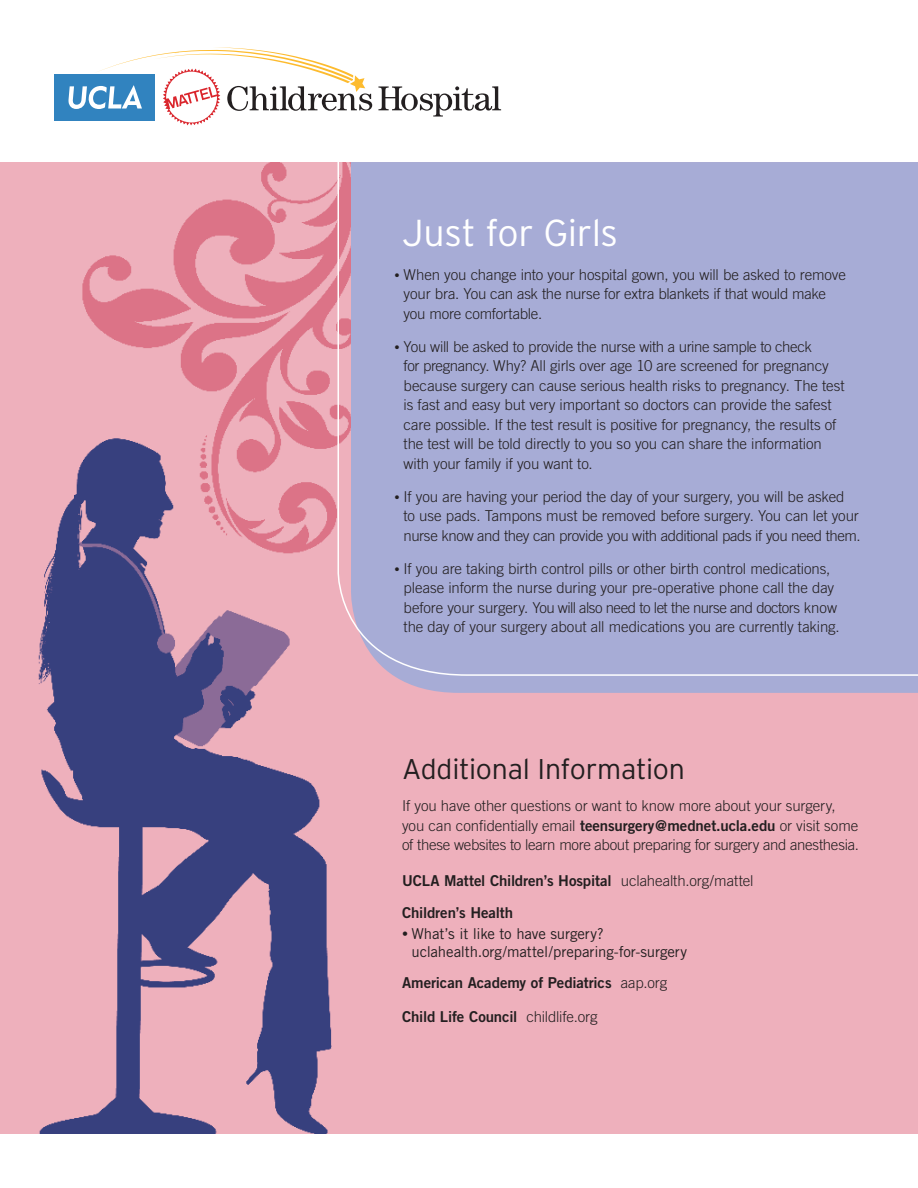
<style>
.page{position:relative;width:918px;height:1188px;background:#fff}
.page>*{position:absolute;margin:0;border:0;box-sizing:border-box;transform-origin:0 0}
.t1{font:300 37.5px "Interstate";letter-spacing:-.01em;color:#fff}
.t2{font:300 28.5px "Interstate";letter-spacing:-.01em;color:#231f20}
.t3{font:300 15px/19.5px "Trade Gothic";letter-spacing:-.01em;color:#231f20}
.t4{font:15px "Trade Gothic Bold Two";letter-spacing:-.01em;color:#231f20}
.t5{font:15px/18px "Trade Gothic";letter-spacing:-.01em;color:#231f20}
.s1{font-size:10.5px}
.s2{font-family:"Trade Gothic Bold Two";font-weight:400}
.s3{font-family:"Trade Gothic";font-weight:300}
.s4{font-weight:300;font-size:12px}
</style>
<div class="page">
<div style="left:0;top:162px;width:918px;height:972px;background:#eeb0bc"></div>
<img style="left:82px;top:162px;width:255px;height:370px">
<div style="left:396px;top:677px;width:522px;height:16px;background:#a7acd6"></div>
<svg style="left:337px;top:109px;width:581px;height:568px;background:#b0b3d9"></svg>
<img style="left:38px;top:433px;width:293px;height:701px">
<div style="left:54px;top:74px;width:101px;height:47px;background:#3183bf"></div>
<svg style="left:378px;top:86px;width:123px;height:31px"></svg>
<svg style="left:68px;top:47px;width:304px;height:78px"></svg>
<p class="t1" style="left:402px;top:212px;width:218px">Just for Girls</p>
<p class="t3" style="left:404px;top:265px;width:444px;text-indent:-9px"><span class="s1">•</span> When you change into your hospital gown, you will be asked to remove your bra. You can ask the nurse for extra blankets if that would make you more comfortable.</p>
<p class="t3" style="left:404px;top:337px;width:443px;text-indent:-9px"><span class="s1">•</span> You will be asked to provide the nurse with a urine sample to check<br>for pregnancy. Why? All girls over age 10 are screened for pregnancy because surgery can cause serious health risks to pregnancy. The test is fast and easy but very important so doctors can provide the safest care possible. If the test result is positive for pregnancy, the results of the test will be told directly to you so you can share the information with your family if you want to.</p>
<p class="t3" style="left:404px;top:487px;width:458px;text-indent:-9px"><span class="s1">•</span> If you are having your period the day of your surgery, you will be asked<br>to use pads. Tampons must be removed before surgery. You can let your nurse know and they can provide you with additional pads if you need them.</p>
<p class="t3" style="left:404px;top:559px;width:438px;text-indent:-9px"><span class="s1">•</span> If you are taking birth control pills or other birth control medications, please inform the nurse during your pre-operative phone call the day before your surgery. You will also need to let the nurse and doctors know the day of your surgery about all medications you are currently taking.</p>
<p class="t2" style="left:402px;top:753px;width:285px">Additional Information</p>
<p class="t3" style="left:402px;top:796px;width:458px">If you have other questions or want to know more about your surgery, you can confidentially email <span class="s2">teensurgery@mednet.ucla.edu</span> or visit some of these websites to learn more about preparing for surgery and anesthesia.</p>
<p class="t4" style="left:402px;top:871px;width:353px">UCLA Mattel Children’s Hospital <span class="s3">uclahealth.org/mattel</span></p>
<p class="t4" style="left:402px;top:903px;width:113px">Children’s Health</p>
<p class="t5" style="left:411px;top:924px;width:277px;text-indent:-9px"><span class="s4">•</span> What’s it like to have surgery? uclahealth.org/mattel/preparing-for-surgery</p>
<p class="t4" style="left:402px;top:974px;width:267px">American Academy of Pediatrics <span class="s3">aap.org</span></p>
<p class="t4" style="left:402px;top:1007px;width:197px">Child Life Council <span class="s3">childlife.org</span></p>
</div>
